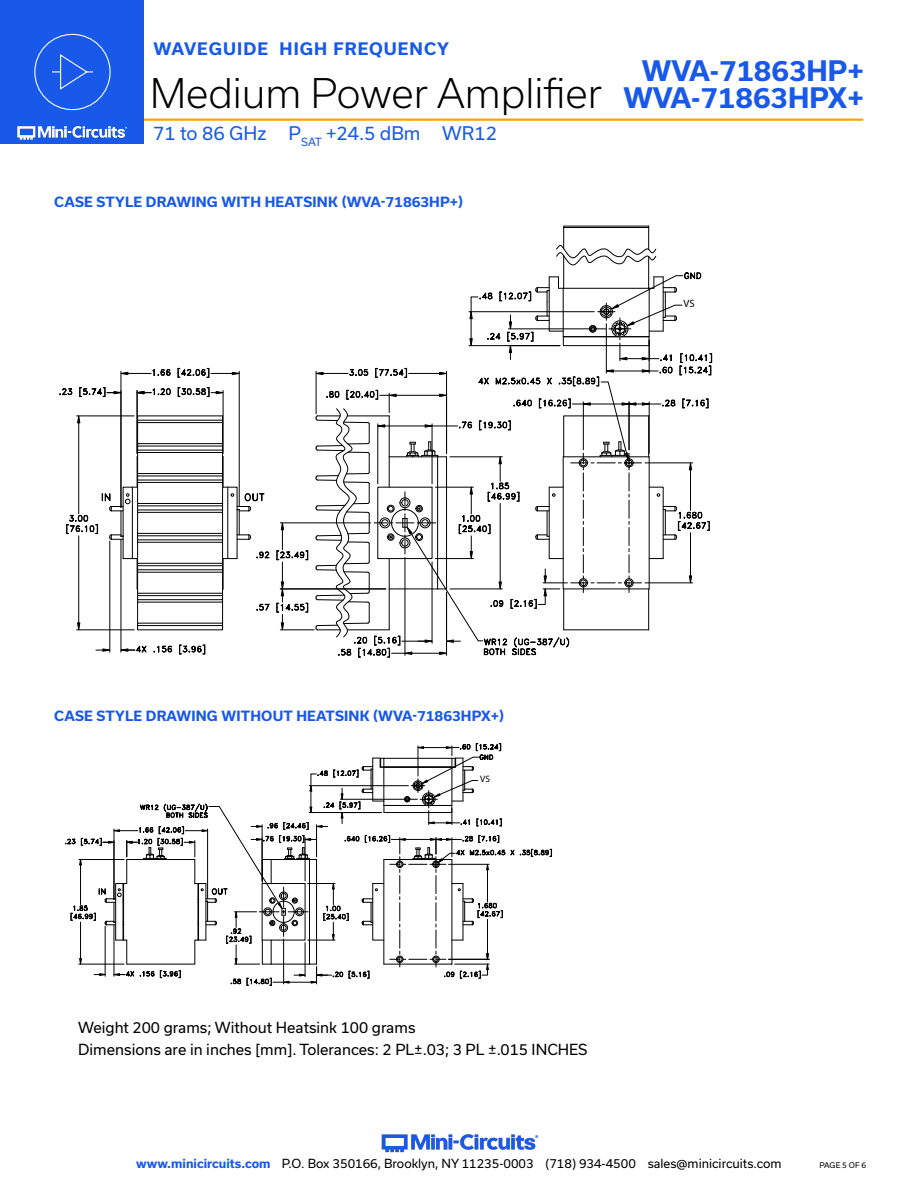
<style>
.page{position:relative;width:918px;height:1188px;background:#fff}
.page>*{position:absolute;margin:0;border:0;box-sizing:border-box;transform-origin:0 0}
.t1{font:300 39px "Usual";color:#000}
.t2{font:700 27px "Usual";color:#1859ea}
.t3{font:18px "Usual";color:#1859ea}
.t4{font:700 16.5px "Usual";letter-spacing:.065em;color:#1859ea}
.t5{font:14.55px/21.9px "Usual";color:#000}
.Blue_Headers{font:700 13.5px "Usual";letter-spacing:.015em;color:#1859ea}
.t6{font:12px "Usual";color:#000}
.t7{font:10.65px "Myriad Pro";color:#000}
.t8{font:9.3px "Myriad Pro";color:#000}
.t9{font:7.5px "Usual";color:#000}
.s1{font-weight:700;font-size:27px;color:#1859ea}
.s2{font-weight:700;color:#1859ea}
</style>
<div class="page">
<img style="left:381px;top:1134px;width:158px;height:19px">
<hr style="left:130px;top:118px;width:733px;height:3px;background:#ffa300">
<div style="left:0;top:0;width:144px;height:144px;background:#1859ea"></div>
<img style="left:17px;top:120px;width:128px;height:20px">
<div style="left:34px;top:34px;width:77px;height:76px;border:1px solid #fff;border-radius:50%"></div>
<svg style="left:52px;top:54px;width:41px;height:36px"></svg>
<hr style="left:121px;top:371px;width:1px;height:137px;background:#000">
<hr style="left:239px;top:371px;width:1px;height:135px;background:#000">
<svg style="left:120px;top:369px;width:51px;height:7px"></svg>
<svg style="left:178px;top:367px;width:62px;height:11px"></svg>
<hr style="left:223px;top:391px;width:1px;height:62px;background:#000">
<svg style="left:178px;top:387px;width:46px;height:10px"></svg>
<hr style="left:137px;top:391px;width:1px;height:62px;background:#000">
<svg style="left:136px;top:388px;width:35px;height:8px"></svg>
<svg style="left:59px;top:388px;width:14px;height:8px"></svg>
<svg style="left:79px;top:386px;width:43px;height:11px"></svg>
<hr style="left:280px;top:629px;width:34px;height:1px;background:#000">
<hr style="left:280px;top:522px;width:91px;height:1px;background:#000">
<hr style="left:280px;top:589px;width:106px;height:1px;background:#000">
<svg style="left:276px;top:522px;width:32px;height:109px"></svg>
<hr style="left:109px;top:541px;width:1px;height:111px;background:#000">
<hr style="left:121px;top:540px;width:1px;height:112px;background:#000">
<svg style="left:96px;top:648px;width:15px;height:4px"></svg>
<svg style="left:120px;top:644px;width:27px;height:9px"></svg>
<svg style="left:153px;top:645px;width:20px;height:8px"></svg>
<svg style="left:179px;top:645px;width:26px;height:10px"></svg>
<svg style="left:66px;top:415px;width:204px;height:216px"></svg>
<svg style="left:315px;top:225px;width:397px;height:433px"></svg>
<svg style="left:65px;top:743px;width:487px;height:243px"></svg>
<p class="t4" style="left:153px;top:39px;width:297px">WAVEGUIDE HIGH FREQUENCY</p>
<h2 class="t2" style="left:642px;top:55px;width:224px">WVA-71863HP+</h2>
<h1 class="t1" style="left:150px;top:71px;width:715px">Medium Power Amplifier <span class="s1">WVA-71863HPX+</span></h1>
<p class="t3" style="left:153px;top:123px;width:345px">71 to 86 GHz P<sub>SAT</sub> +24.5 dBm WR12</p>
<p class="Blue_Headers" style="left:54px;top:194px;width:410px">CASE STYLE DRAWING WITH HEATSINK (WVA-71863HP+)</p>
<p class="t7" style="left:683px;top:297px;width:13px">VS</p>
<p class="Blue_Headers" style="left:54px;top:708px;width:451px">CASE STYLE DRAWING WITHOUT HEATSINK (WVA-71863HPX+)</p>
<p class="t8" style="left:480px;top:774px;width:11px">VS</p>
<p class="t5" style="left:78px;top:1017px;width:511px">Weight 200 grams; Without Heatsink 100 grams<br>Dimensions are in inches [mm]. Tolerances: 2 PL±.03; 3 PL ±.015 INCHES</p>
<p class="t6" style="left:136px;top:1157px;width:647px"><span class="s2">www.minicircuits.com</span> P.O. Box 350166, Brooklyn, NY 11235-0003 (718) 934-4500 sales@minicircuits.com</p>
<p class="t9" style="left:819px;top:1161px;width:48px">PAGE 5 OF 6</p>
</div>
